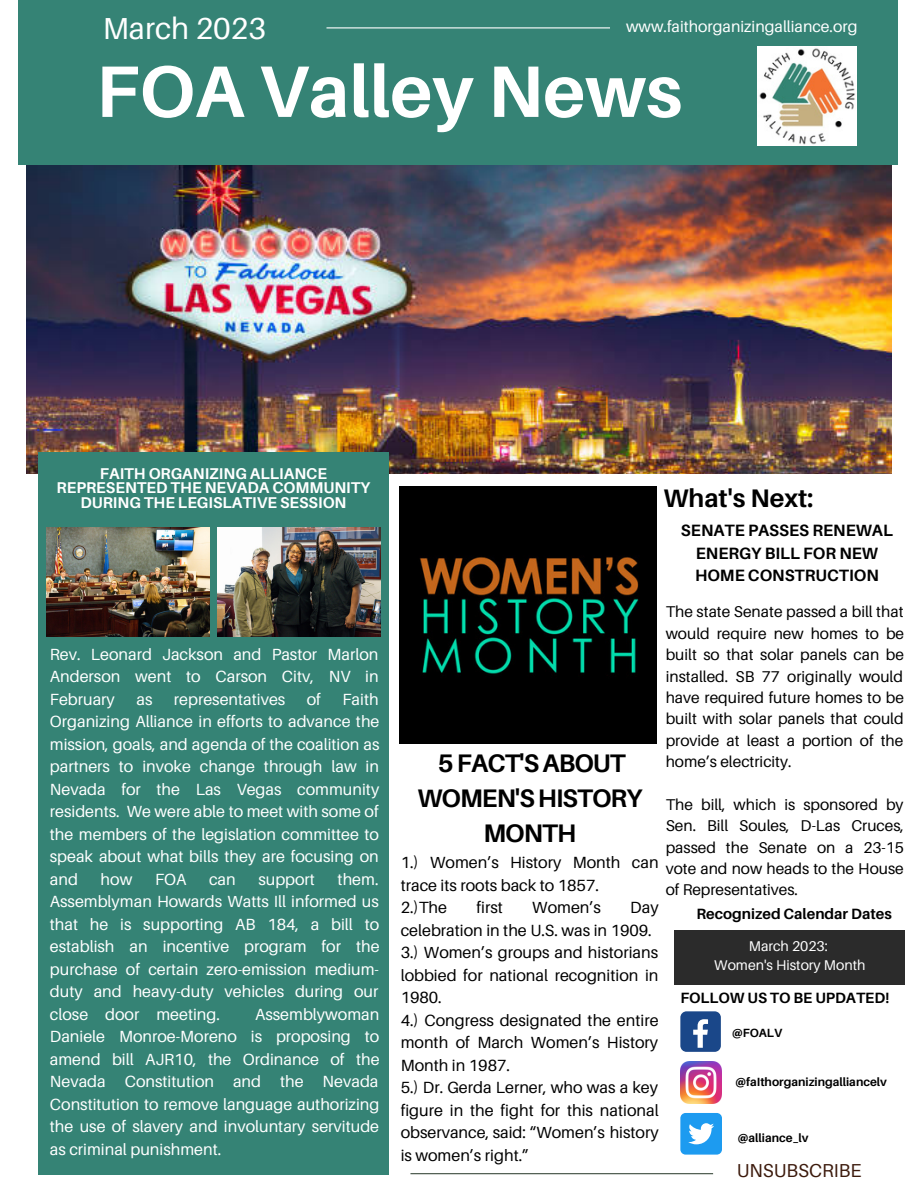
<style>
.page{position:relative;width:918px;height:1188px;background:#fff}
.page>*{position:absolute;margin:0;border:0;box-sizing:border-box;transform-origin:0 0}
.t1{font:700 72.9px "Aileron";color:#fff}
.t2{font:30.3px "Aileron";color:#fff}
.t3{font:700 25.35px/34.8px "Aileron";letter-spacing:-.035em;color:#000;text-align:center}
.t4{font:700 25.35px "Aileron";color:#000}
.t5{font:18.75px "Aileron";color:#3c1a0c}
.t6{font:700 16.35px/22.5px "Aileron";color:#000;text-align:center}
.t7{font:16.2px/22.5px "Aileron";color:#fff;text-align:justify}
.t8{font:16.2px/22.5px "Aileron";color:#000}
.t9{font:15.9px "Aileron";color:#fff}
.t10{font:15.6px/21.3px "Aileron";color:#000;text-align:justify}
.t11{font:700 15.6px/14.7px "Aileron";color:#fff;text-align:center}
.t12{font:700 14.85px "Aileron";color:#000}
.t13{font:14.1px/19.2px "Aileron";color:#fff;text-align:center}
.t14{font:700 11.85px "Aileron";color:#000}
</style>
<div class="page">
<img style="left:26px;top:165px;width:865px;height:309px">
<div style="left:18px;top:0;width:880px;height:165px;background:#358375"></div>
<div style="left:38px;top:452px;width:351px;height:723px;background:#358375"></div>
<hr style="left:327px;top:27px;width:283px;height:1px;background:#fff">
<hr style="left:410px;top:1173px;width:303px;height:1px;background:#3e4e40">
<img style="left:758px;top:47px;width:99px;height:99px">
<div style="left:680px;top:1113px;width:42px;height:42px;background:#1d9bf0;border-radius:5px"></div>
<svg style="left:688px;top:1123px;width:26px;height:21px"></svg>
<img style="left:680px;top:1061px;width:42px;height:42px">
<div style="left:680px;top:1011px;width:41px;height:41px;background:#1a4789;border-radius:6px"></div>
<svg style="left:693px;top:1019px;width:15px;height:29px"></svg>
<img style="left:217px;top:528px;width:163px;height:109px">
<img style="left:47px;top:528px;width:163px;height:109px">
<img style="left:400px;top:487px;width:256px;height:256px">
<div style="left:675px;top:931px;width:229px;height:54px;background:#2b2b2b"></div>
<h2 class="t2" style="left:103px;top:10px;width:165px">March 2023</h2>
<h1 class="t1" style="left:96px;top:46px;width:588px">FOA Valley News</h1>
<p class="t9" style="left:626px;top:17px;width:233px">www.faithorganizingalliance.org</p>
<p class="t11" style="left:57px;top:465px;width:315px">FAITH ORGANIZING ALLIANCE<br>REPRESENTED THE NEVADA COMMUNITY<br>DURING THE LEGISLATIVE SESSION</p>
<p class="t7" style="left:50px;top:643px;width:330px">Rev. Leonard Jackson and Pastor Marlon Anderson went to Carson Citv, NV in February</p>
<p class="t7" style="left:136px;top:688px;width:18px">as</p>
<p class="t7" style="left:174px;top:688px;width:113px">representatives</p>
<p class="t7" style="left:307px;top:688px;width:16px">of</p>
<p class="t7" style="left:50px;top:688px;width:331px;text-indent:293px">Faith Organizing Alliance in efforts to advance the mission, goals, and agenda of the coalition as partners to invoke change through law in Nevada for the Las Vegas community residents. We were able to meet with some of the members of the legislation committee to speak about what bills they are focusing on and</p>
<p class="t7" style="left:50px;top:868px;width:331px;text-indent:288px">them.<br>Assemblyman Howards Watts Ill informed us that he is supporting AB 184, a bill to establish an incentive program for the purchase of certain zero-emission medium&shy;duty and heavy-duty vehicles during our close door meeting.</p>
<p class="t7" style="left:101px;top:868px;width:33px">how</p>
<p class="t7" style="left:155px;top:868px;width:33px">FOA</p>
<p class="t7" style="left:209px;top:868px;width:28px">can</p>
<p class="t7" style="left:258px;top:868px;width:58px">support</p>
<p class="t7" style="left:50px;top:1003px;width:331px;text-indent:205px">Assemblywoman Daniele Monroe-Moreno is proposing to amend bill AJR10, the Ordinance of the Nevada Constitution and the Nevada Constitution to remove language authorizing the use of slavery and involuntary servitude as criminal punishment.</p>
<h3 class="t4" style="left:664px;top:482px;width:151px">What's Next:</h3>
<p class="t6" style="left:681px;top:519px;width:213px">SENATE PASSES RENEWAL<br>ENERGY BILL FOR NEW<br>HOME CONSTRUCTION</p>
<p class="t10" style="left:666px;top:601px;width:240px">The state Senate passed a bill that would require new homes to be built so that solar panels can be installed. SB 77 originally would have required future homes to be built with solar panels that could provide at least a portion of the home’s electricity.</p>
<p class="t10" style="left:666px;top:793px;width:240px">The bill, which is sponsored by Sen. Bill Soules, D-Las Cruces, passed the Senate on a 23-15 vote and now heads to the House of Representatives.</p>
<h3 class="t3" style="left:417px;top:745px;width:226px">5 FACT'S ABOUT<br>WOMEN'S HISTORY<br>MONTH</h3>
<p class="t8" style="left:401px;top:851px;width:260px">1.) Women’s History Month can trace its roots back to 1857.<br>2.)The</p>
<p class="t8" style="left:477px;top:896px;width:28px">first</p>
<p class="t8" style="left:532px;top:896px;width:70px">Women’s</p>
<p class="t8" style="left:401px;top:896px;width:260px;text-indent:230px">Day celebration in the U.S. was in 1909.<br>3.) Women’s groups and historians lobbied for national recognition in<br>1980.<br>4.) Congress designated the entire month of March Women’s History<br>Month in 1987.<br>5.) Dr. Gerda Lerner, who was a key figure in the fight for this national observance, said: “Women’s history is women’s right.”</p>
<p class="t12" style="left:697px;top:905px;width:197px">Recognized Calendar Dates</p>
<p class="t13" style="left:714px;top:936px;width:153px">March 2023:<br>Women's History Month</p>
<p class="t12" style="left:680px;top:988px;width:210px">FOLLOW US TO BE UPDATED!</p>
<p class="t14" style="left:732px;top:1025px;width:52px">@FOALV</p>
<p class="t14" style="left:736px;top:1075px;width:153px">@faIthorganizingalliancelv</p>
<p class="t14" style="left:738px;top:1130px;width:72px">@alliance_lv</p>
<p class="t5" style="left:737px;top:1159px;width:126px">UNSUBSCRIBE</p>
</div>
